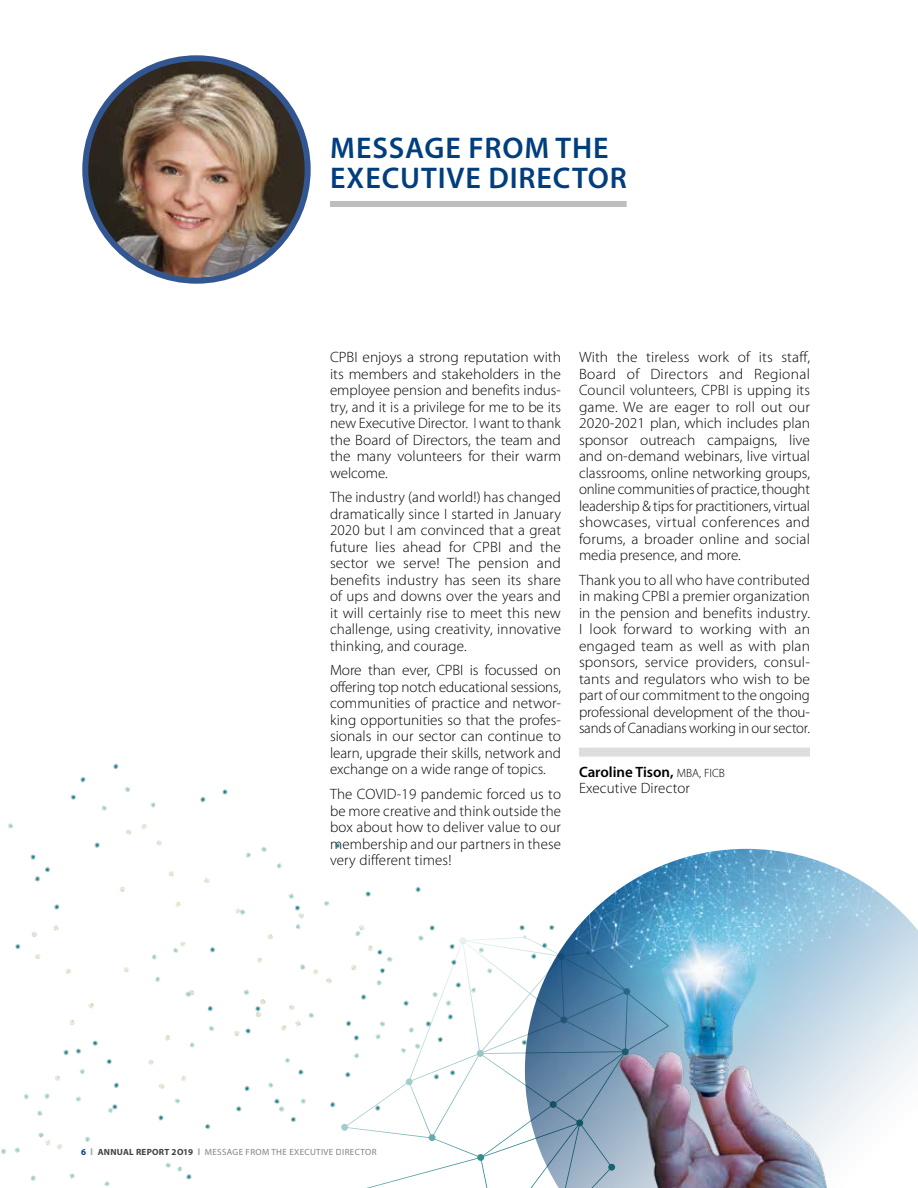
<style>
.page{position:relative;width:918px;height:1188px;background:#fff}
.page>*{position:absolute;margin:0;border:0;box-sizing:border-box;transform-origin:0 0}
.t1{font:600 30px/30px "Myriad Pro";letter-spacing:.03em;color:#003e7e}
.t2{font:300 15px/16.5px "Myriad Pro";color:#000;text-align:justify}
.t3{font:9px "Myriad Pro";letter-spacing:.04em;color:#808285}
.s1{font-weight:600}
.s2{font-size:12px}
.s3{font-weight:700;color:#003e7e}
.s4{font-family:"Verlag";font-weight:900;color:#a7a9ac}
.s5{font-weight:700;color:#414042}
</style>
<div class="page">
<div style="left:579px;top:748px;width:231px;height:9px;background:#dcddde"></div>
<div style="left:330px;top:201px;width:297px;height:6px;background:#bcbec0"></div>
<img style="left:85px;top:58px;width:223px;height:223px;border-radius:111px">
<div style="left:82px;top:55px;width:229px;height:229px;border:6px solid #325691;border-radius:50%"></div>
<img style="left:879px;top:893px;width:39px;height:206px">
<img style="left:604px;top:849px;width:275px;height:339px">
<img style="left:1px;top:747px;width:598px;height:439px">
<svg style="left:342px;top:937px;width:327px;height:251px"></svg>
<svg style="left:458px;top:937px;width:9px;height:7px"></svg>
<div style="left:459px;top:937px;width:7px;height:7px;background:#e6f1f2;border-radius:50%"></div>
<svg style="left:523px;top:935px;width:4px;height:4px"></svg>
<div style="left:558px;top:953px;width:7px;height:7px;background:#154a73;border-radius:50%"></div>
<svg style="left:586px;top:951px;width:4px;height:4px"></svg>
<div style="left:623px;top:988px;width:7px;height:7px;background:#276984;border-radius:50%"></div>
<div style="left:560px;top:1016px;width:7px;height:7px;background:#245373;border-radius:50%"></div>
<div style="left:622px;top:1048px;width:7px;height:7px;background:#1b5a6e;border-radius:50%"></div>
<div style="left:576px;top:1119px;width:7px;height:7px;background:#125564;border-radius:50%"></div>
<div style="left:550px;top:1101px;width:7px;height:7px;background:#175064;border-radius:50%"></div>
<div style="left:477px;top:1050px;width:7px;height:7px;background:#96c5c7;border-radius:50%"></div>
<div style="left:608px;top:1164px;width:7px;height:7px;background:#186370;border-radius:50%"></div>
<svg style="left:477px;top:1154px;width:7px;height:7px"></svg>
<svg style="left:428px;top:1134px;width:8px;height:7px"></svg>
<div style="left:406px;top:1078px;width:7px;height:7px;background:#a4cdce;border-radius:50%"></div>
<div style="left:341px;top:1124px;width:7px;height:7px;background:#a3cccd;border-radius:50%"></div>
<h1 class="t1" style="left:330px;top:132px;width:298px">MESSAGE FROM THE<br>EXECUTIVE DIRECTOR</h1>
<p class="t2" style="left:330px;top:349px;width:233px">CPBI enjoys a strong reputation with its members and stakeholders in the employee pension and benefits indus&shy;try, and it is a privilege for me to be its new Executive Director. I want to thank the Board of Directors, the team and the many volunteers for their warm welcome.</p>
<p class="t2" style="left:330px;top:489px;width:233px">The industry (and world!) has changed dramatically since I started in January 2020 but I am convinced that a great future lies ahead for CPBI and the sector we serve! The pension and benefits industry has seen its share of ups and downs over the years and it will certainly rise to meet this new challenge, using creativity, innovative thinking, and courage.</p>
<p class="t2" style="left:330px;top:662px;width:233px">More than ever, CPBI is focussed on offering top notch educational sessions, communities of practice and networ&shy;king opportunities so that the profes&shy;sionals in our sector can continue to learn, upgrade their skills, network and exchange on a wide range of topics.</p>
<p class="t2" style="left:330px;top:786px;width:233px">The COVID-19 pandemic forced us to be more creative and think outside the box about how to deliver value to our membership and our partners in these very different times!</p>
<p class="t2" style="left:579px;top:349px;width:233px">With the tireless work of its staff, Board of Directors and Regional Council volunteers, CPBI is upping its game. We are eager to roll out our 2020-2021 plan, which includes plan sponsor outreach campaigns, live and on-demand webinars, live virtual classrooms, online networking groups, online communities of practice, thought leadership &amp; tips for practitioners, virtual showcases, virtual conferences and forums, a broader online and social media presence, and more.</p>
<p class="t2" style="left:579px;top:571px;width:233px">Thank you to all who have contributed in making CPBI a premier organization in the pension and benefits industry.<br>I look forward to working with an engaged team as well as with plan sponsors, service providers, consul&shy;tants and regulators who wish to be part of our commitment to the ongoing professional development of the thou&shy;sands of Canadians working in our sector.</p>
<p class="t2" style="left:579px;top:763px;width:147px"><span class="s1">Caroline Tison,</span> <span class="s2">MBA, FICB<br></span>Executive Director</p>
<p class="t3" style="left:81px;top:1146px;width:297px"><span class="s3">6</span> <span class="s4">I</span> <span class="s5">ANNUAL REPORT 2O19</span> <span class="s4">I</span> MESSAGE FROM THE EXECUTIVE DIRECTOR</p>
</div>
